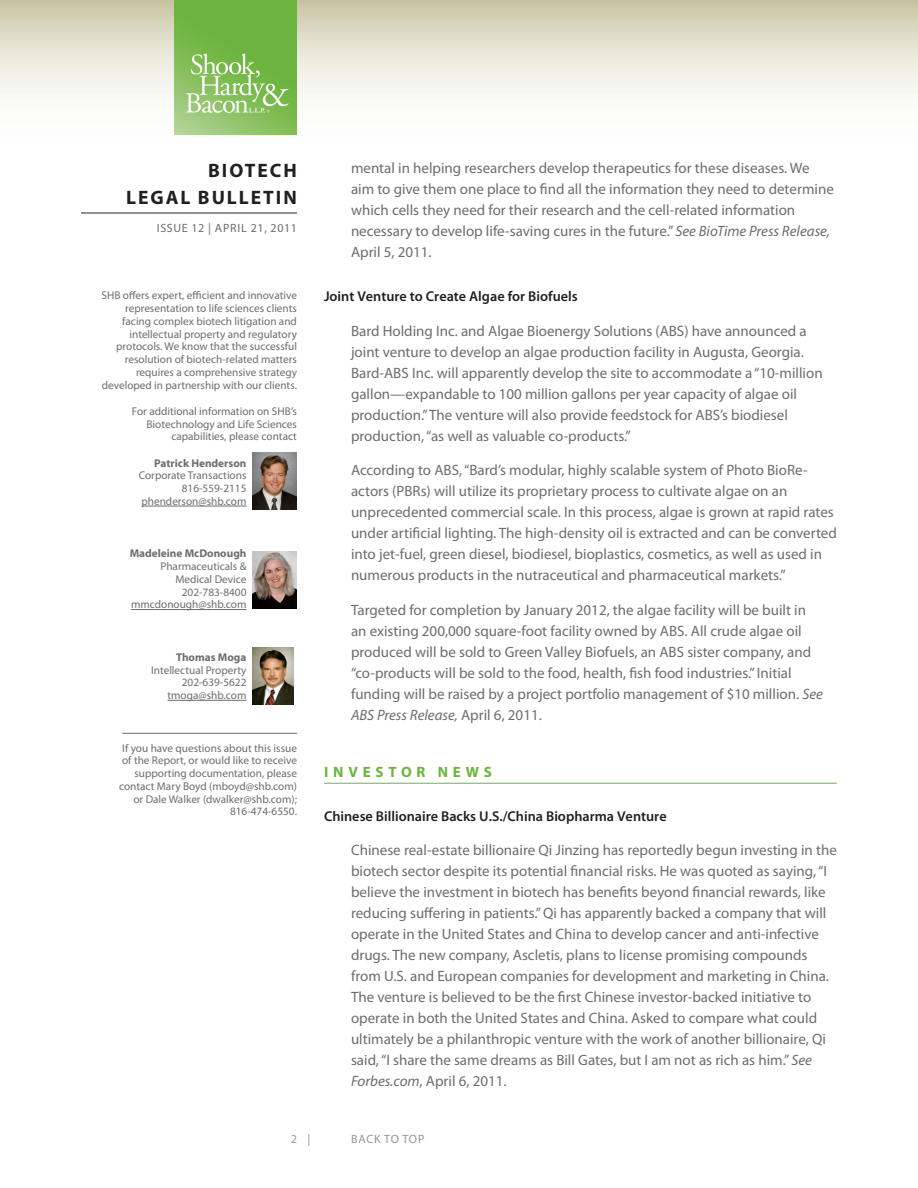
<style>
.page{position:relative;width:918px;height:1188px;background:#fff}
.page>*{position:absolute;margin:0;border:0;box-sizing:border-box;transform-origin:0 0}
.t1{font:700 19.5px/27px "Myriad Pro";letter-spacing:.1em;color:#231f20;text-align:right}
.Body{font:15px/21px "Myriad Pro";color:#6c6d70}
.Head{font:700 15px "Myriad Pro";letter-spacing:.32em;color:#6cb43f}
.Subhead{font:600 14.25px "Myriad Pro";color:#231f20}
.t2{font:12px "Myriad Pro";letter-spacing:.05em;color:#6c6d70}
.Body-2{font:12px "Myriad Pro";letter-spacing:.06em;color:#939598}
.Body-3{font:11.25px/12.8px "Myriad Pro";color:#6c6d70;text-align:right}
.s1{font-weight:700}
.s2{font-style:italic}
</style>
<div class="page">
<svg style="left:0;top:0;width:918px;height:135px"></svg>
<hr style="left:81px;top:213px;width:216px;height:1px;background:#231f20">
<img style="left:175px;top:0;width:122px;height:135px">
<hr style="left:324px;top:783px;width:513px;height:1px;background:#6cb43f">
<hr style="left:141px;top:506px;width:106px;height:1px;background:#6c6d70">
<hr style="left:131px;top:609px;width:116px;height:1px;background:#6c6d70">
<hr style="left:168px;top:700px;width:79px;height:1px;background:#6c6d70">
<hr style="left:122px;top:733px;width:175px;height:1px;background:#6c6d70">
<img style="left:253px;top:648px;width:40px;height:57px">
<img style="left:253px;top:453px;width:44px;height:57px">
<img style="left:253px;top:552px;width:44px;height:57px">
<p class="t1" style="left:126px;top:156px;width:172px">BIOTECH<br>LEGAL BULLETIN</p>
<p class="t2" style="left:157px;top:221px;width:142px">ISSUE 12 | APRIL 21, 2011</p>
<p class="Body-3" style="left:102px;top:289px;width:197px">SHB offers expert, efficient and innovative representation to life sciences clients facing complex biotech litigation and intellectual property and regulatory protocols. We know that the successful resolution of biotech-related matters requires a comprehensive strategy developed in partnership with our clients.</p>
<p class="Body-3" style="left:132px;top:405px;width:167px">For additional information on SHB’s<br>Biotechnology and Life Sciences capabilities, please contact</p>
<p class="Body-3" style="left:139px;top:456px;width:109px"><span class="s1">Patrick Henderson<br></span>Corporate Transactions<br>816-559-2115 phenderson@shb.com</p>
<p class="Body-3" style="left:130px;top:547px;width:118px"><span class="s1">Madeleine McDonough<br></span>Pharmaceuticals &amp;<br>Medical Device<br>202-783-8400 mmcdonough@shb.com</p>
<p class="Body-3" style="left:151px;top:651px;width:97px"><span class="s1">Thomas Moga<br></span>Intellectual Property<br>202-639-5622 tmoga@shb.com</p>
<p class="Body-3" style="left:119px;top:741px;width:179px">If you have questions about this issue of the Report, or would like to receive supporting documentation, please contact Mary Boyd (mboyd@shb.com) or Dale Walker (dwalker@shb.com);<br>816-474-6550.</p>
<p class="Body" style="left:351px;top:157px;width:484px">mental in helping researchers develop therapeutics for these diseases. We aim to give them one place to find all the information they need to determine which cells they need for their research and the cell-related information necessary to develop life-saving cures in the future.” <span class="s2">See BioTime Press Release, </span>April 5, 2011.</p>
<p class="Subhead" style="left:324px;top:287px;width:255px">Joint Venture to Create Algae for Biofuels</p>
<p class="Body" style="left:351px;top:320px;width:473px">Bard Holding Inc. and Algae Bioenergy Solutions (ABS) have announced a joint venture to develop an algae production facility in Augusta, Georgia.<br>Bard-ABS Inc. will apparently develop the site to accommodate a “10-million gallon—expandable to 100 million gallons per year capacity of algae oil production.” The venture will also provide feedstock for ABS’s biodiesel production, “as well as valuable co-products.”</p>
<p class="Body" style="left:351px;top:460px;width:487px">According to ABS, “Bard’s modular, highly scalable system of Photo BioRe&shy;actors (PBRs) will utilize its proprietary process to cultivate algae on an unprecedented commercial scale. In this process, algae is grown at rapid rates under artificial lighting. The high-density oil is extracted and can be converted into jet-fuel, green diesel, biodiesel, bioplastics, cosmetics, as well as used in numerous products in the nutraceutical and pharmaceutical markets.”</p>
<p class="Body" style="left:351px;top:599px;width:474px">Targeted for completion by January 2012, the algae facility will be built in an existing 200,000 square-foot facility owned by ABS. All crude algae oil produced will be sold to Green Valley Biofuels, an ABS sister company, and “co-products will be sold to the food, health, fish food industries.” Initial funding will be raised by a project portfolio management of $10 million. <span class="s2">See ABS Press Release,</span> April 6, 2011.</p>
<p class="Head" style="left:324px;top:762px;width:169px">INVESTOR NEWS</p>
<p class="Subhead" style="left:324px;top:807px;width:344px">Chinese Billionaire Backs U.S./China Biopharma Venture</p>
<p class="Body" style="left:351px;top:840px;width:487px">Chinese real-estate billionaire Qi Jinzing has reportedly begun investing in the biotech sector despite its potential financial risks. He was quoted as saying, “I believe the investment in biotech has benefits beyond financial rewards, like reducing suffering in patients.” Qi has apparently backed a company that will operate in the United States and China to develop cancer and anti-infective drugs. The new company, Ascletis, plans to license promising compounds from U.S. and European companies for development and marketing in China.<br>The venture is believed to be the first Chinese investor-backed initiative to operate in both the United States and China. Asked to compare what could ultimately be a philanthropic venture with the work of another billionaire, Qi said, “I share the same dreams as Bill Gates, but I am not as rich as him.” <span class="s2">See Forbes.com</span>, April 6, 2011.</p>
<p class="Body-2" style="left:291px;top:1132px;width:21px">2 |</p>
<p class="Body-2" style="left:351px;top:1132px;width:75px">BACK TO TOP</p>
</div>
